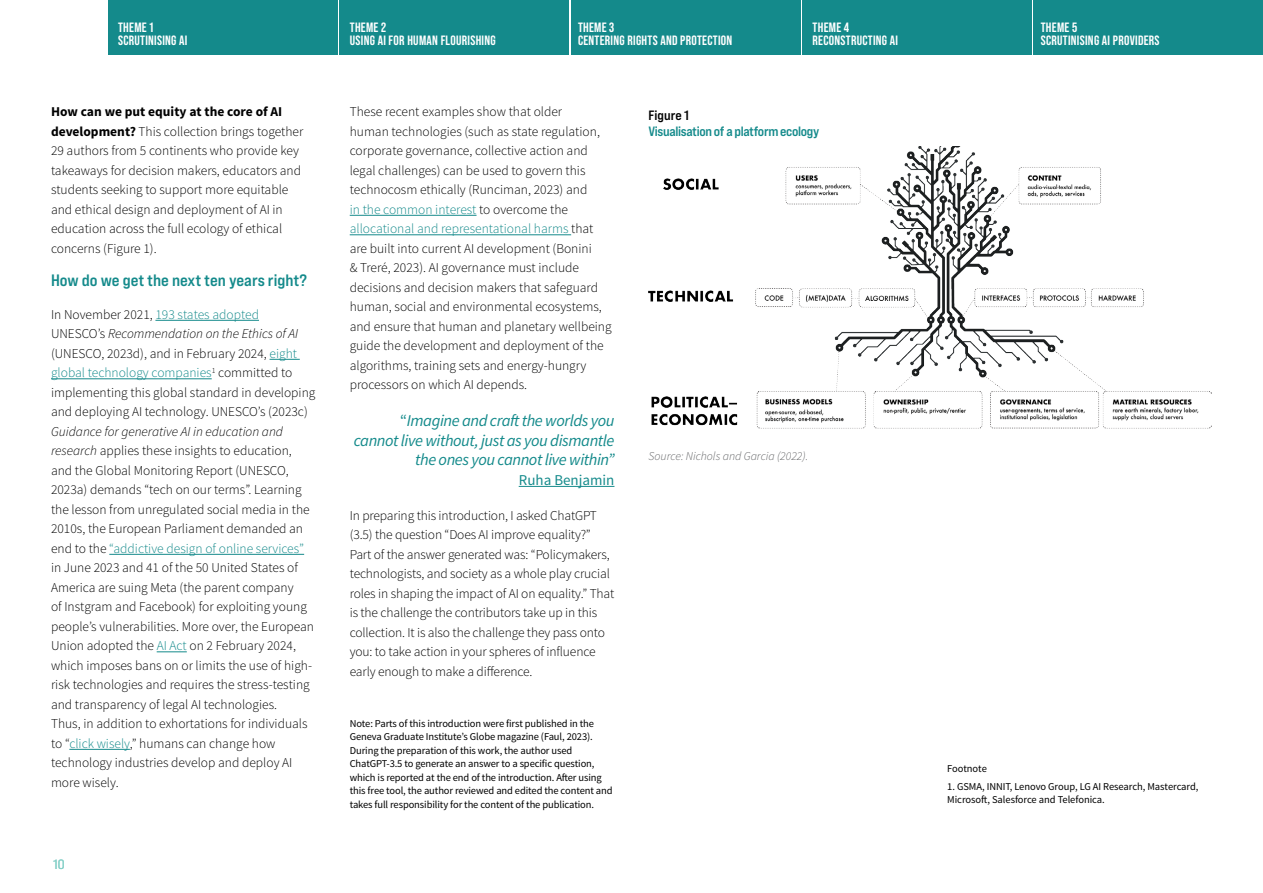
<style>
.page{position:relative;width:1263px;height:893px;background:#fff}
.page>*{position:absolute;margin:0;border:0;box-sizing:border-box;transform-origin:0 0}
.t1{font:italic 16.5px/19.5px "Source Sans Pro";letter-spacing:-.025em;color:#148a8b;text-align:right}
.t2{font:16.5px "Bebas Neue Pro Exp Bd";color:#148a8b}
.t3{font:15px "Source Sans Pro";color:#148a8b}
.t4{font:300 13.5px/19.5px "Source Sans Pro";color:#000}
.t5{font:700 13.5px/13.5px "Bebas Neue Pro";letter-spacing:.02em;color:#fff}
.t6{font:13.5px "Bebas Neue Pro Exp Bd";letter-spacing:-.025em;color:#148a8b}
.t7{font:13.5px "Bebas Neue Pro Exp Bd";color:#000}
.t8{font:13.5px "Bebas Neue Pro Exp Rg";color:#86d0c8}
.t9{font:italic 300 12px "Source Sans Pro";color:#636466}
.t10{font:10.5px/13.5px "Source Sans Pro";letter-spacing:-.01em;color:#000}
.s1{font-weight:700}
.s2{color:#148a8b}
.s3{font-style:italic}
.s4{font-style:normal}
</style>
<div class="page">
<div style="left:108px;top:0;width:229px;height:55px;background:#148a8b"></div>
<div style="left:339px;top:0;width:230px;height:55px;background:#148a8b"></div>
<div style="left:802px;top:0;width:229px;height:55px;background:#148a8b"></div>
<div style="left:571px;top:0;width:229px;height:55px;background:#148a8b"></div>
<div style="left:1033px;top:0;width:230px;height:55px;background:#148a8b"></div>
<hr style="left:155px;top:320px;width:104px;height:1px;background:#148a8b">
<hr style="left:270px;top:359px;width:30px;height:1px;background:#148a8b">
<hr style="left:51px;top:378px;width:161px;height:1px;background:#148a8b">
<hr style="left:109px;top:554px;width:195px;height:1px;background:#148a8b">
<hr style="left:157px;top:651px;width:30px;height:1px;background:#148a8b">
<hr style="left:69px;top:749px;width:61px;height:1px;background:#148a8b">
<hr style="left:350px;top:215px;width:126px;height:1px;background:#148a8b">
<hr style="left:350px;top:234px;width:221px;height:1px;background:#148a8b">
<hr style="left:519px;top:486px;width:95px;height:1px;background:#148a8b">
<img style="left:648px;top:147px;width:564px;height:282px">
<p class="t5" style="left:578px;top:20px;width:156px">THEME 3<br>CENTERING RIGHTS AND PROTECTION</p>
<p class="t5" style="left:1041px;top:20px;width:120px">THEME 5<br>SCRUTINISING AI PROVIDERS</p>
<p class="t5" style="left:118px;top:20px;width:71px">THEME 1<br>SCRUTINISING AI</p>
<p class="t5" style="left:350px;top:20px;width:147px">THEME 2<br>USING AI FOR HUMAN FLOURISHING</p>
<p class="t5" style="left:813px;top:20px;width:87px">THEME 4<br>RECONSTRUCTING AI</p>
<p class="t4" style="left:51px;top:102px;width:254px"><span class="s1">How can we put equity at the core of AI development?</span> This collection brings together 29 authors from 5 continents who provide key takeaways for decision makers, educators and students seeking to support more equitable and ethical design and deployment of AI in education across the full ecology of ethical concerns (Figure 1).</p>
<p class="t2" style="left:51px;top:270px;width:257px">How do we get the next ten years right?</p>
<p class="t4" style="left:51px;top:305px;width:266px">In November 2021, <span class="s2">193 states adopted </span>UNESCO’s <span class="s3">Recommendation on the Ethics of AI </span>(UNESCO, 2023d), and in February 2024, <span class="s2">eight global technology companies</span><sup>1</sup> committed to implementing this global standard in developing and deploying AI technology. UNESCO’s (2023c)</p>
<p class="t4" style="left:51px;top:422px;width:265px"><span class="s3">Guidance for generative AI in education and research</span> applies these insights to education, and the Global Monitoring Report (UNESCO, 2023a) demands “tech on our terms”. Learning the lesson from unregulated social media in the 2010s, the European Parliament demanded an end to the <span class="s2">“addictive design of online services” </span>in June 2023 and 41 of the 50 United States of America are suing Meta (the parent company<br>of Instgram and Facebook) for exploiting young people’s vulnerabilities. More over, the European Union adopted the <span class="s2">AI Act</span> on 2 February 2024, which imposes bans on or limits the use of high&shy;risk technologies and requires the stress-testing and transparency of legal AI technologies.<br>Thus, in addition to exhortations for individuals to “<span class="s2">click wisely</span>,” humans can change how technology industries develop and deploy AI more wisely.</p>
<p class="t8" style="left:53px;top:856px;width:13px">10</p>
<p class="t4" style="left:350px;top:102px;width:263px">These recent examples show that older<br>human technologies (such as state regulation, corporate governance, collective action and legal challenges) can be used to govern this technocosm ethically (Runciman, 2023) and<br><span class="s2">in the common interest</span> to overcome the <span class="s2">allocational and representational harms</span> that are built into current AI development (Bonini<br>&amp; Treré, 2023). AI governance must include decisions and decision makers that safeguard human, social and environmental ecosystems, and ensure that human and planetary wellbeing guide the development and deployment of the algorithms, training sets and energy-hungry processors on which AI depends.</p>
<p class="t1" style="left:354px;top:411px;width:262px"><span class="s4">“</span>Imagine and craft the worlds you cannot live without, just as you dismantle the ones you cannot live within”</p>
<p class="t3" style="left:519px;top:471px;width:97px">Ruha Benjamin</p>
<p class="t4" style="left:350px;top:506px;width:266px">In preparing this introduction, I asked ChatGPT (3.5) the question “Does AI improve equality?” Part of the answer generated was: “Policymakers, technologists, and society as a whole play crucial roles in shaping the impact of AI on equality.” That is the challenge the contributors take up in this collection. It is also the challenge they pass onto you: to take action in your spheres of influence early enough to make a difference.</p>
<p class="t10" style="left:350px;top:717px;width:264px">Note: Parts of this introduction were first published in the Geneva Graduate Institute’s Globe magazine (Faul, 2023).<br>During the preparation of this work, the author used ChatGPT-3.5 to generate an answer to a specific question, which is reported at the end of the introduction. After using this free tool, the author reviewed and edited the content and takes full responsibility for the content of the publication.</p>
<p class="t7" style="left:648px;top:107px;width:42px">Figure 1</p>
<p class="t6" style="left:648px;top:123px;width:172px">Visualisation of a platform ecology</p>
<p class="t9" style="left:648px;top:448px;width:161px">Source: Nichols and Garcia (2022).</p>
<p class="t10" style="left:947px;top:762px;width:41px">Footnote</p>
<p class="t10" style="left:947px;top:780px;width:253px">1. GSMA, INNIT, Lenovo Group, LG AI Research, Mastercard,<br>Microsoft, Salesforce and Telefonica.</p>
</div>
